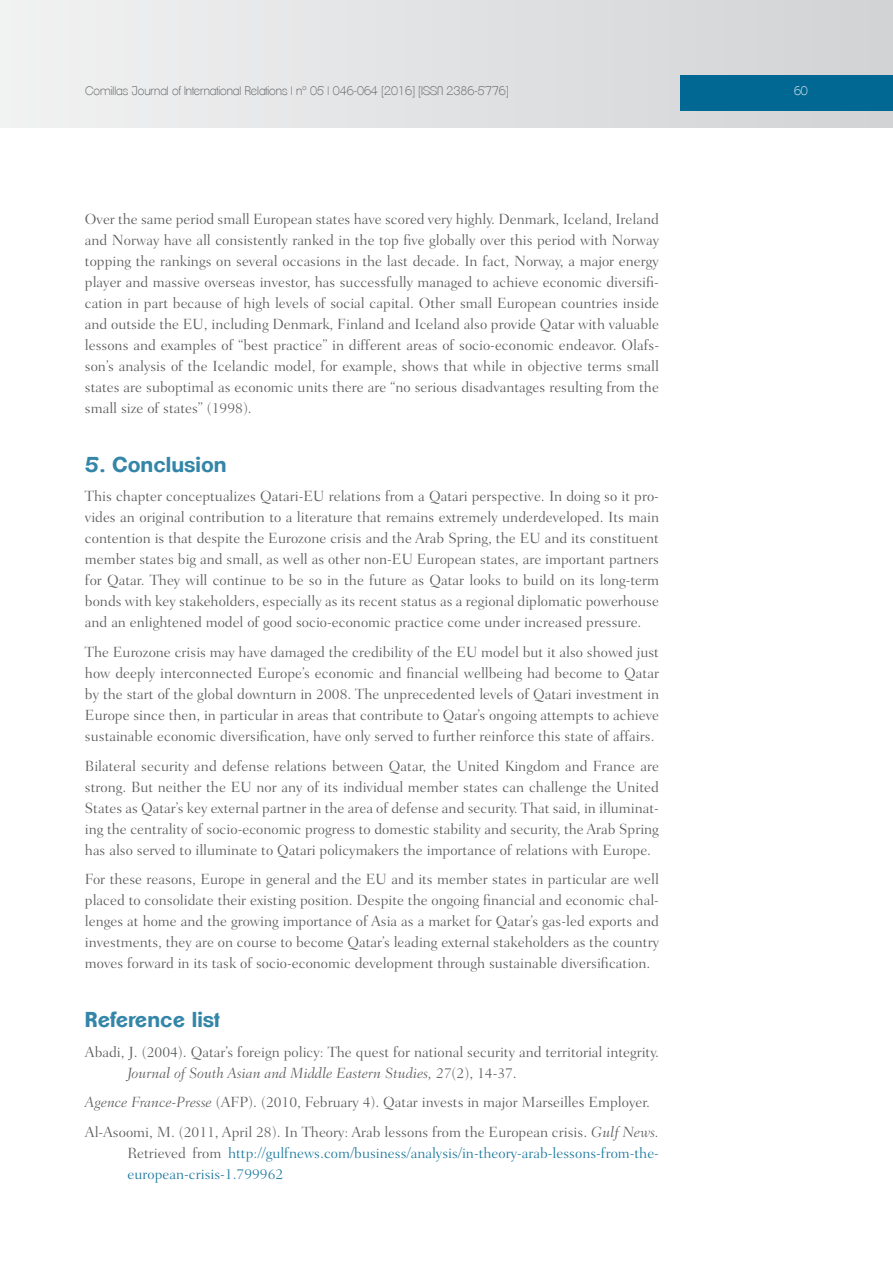
<style>
.page{position:relative;width:893px;height:1263px;background:#fff}
.page>*{position:absolute;margin:0;border:0;box-sizing:border-box;transform-origin:0 0}
.t1{font:700 21px "Clemente P Dam";color:#3386a8}
.t2{font:300 15px/21px "Fairfield LH";color:#58595b;text-align:justify}
.t3{font:300 15px/21px "Fairfield LH";color:#1a779d}
.t4{font:200 12px "Clemente P Dac";color:#58595b}
.t5{font:200 12px "Clemente P Dac";color:#fff}
.s1{font-style:italic}
.s2{color:#58595b}
</style>
<div class="page">
<div style="left:0;top:0;width:893px;height:128px;background:linear-gradient(to right,#f1f2f2,#d1d3d4)"></div>
<div style="left:680px;top:75px;width:213px;height:36px;background:#006892"></div>
<p class="t4" style="left:85px;top:83px;width:425px">Comillas Journal of International Relations | nº 05 | 046-064 [2016] [ISSN 2386-5776]</p>
<p class="t5" style="left:794px;top:83px;width:15px">60</p>
<p class="t2" style="left:85px;top:209px;width:576px">Over the same period small European states have scored very highly. Denmark, Iceland, Ireland and Norway have all consistently ranked in the top five globally over this period with Norway topping the rankings on several occasions in the last decade. In fact, Norway, a major energy player and massive overseas investor, has successfully managed to achieve economic diversifi&shy;cation in part because of high levels of social capital. Other small European countries inside and outside the EU, including Denmark, Finland and Iceland also provide Qatar with valuable lessons and examples of “best practice” in different areas of socio-economic endeavor. Olafs&shy;son’s analysis of the Icelandic model, for example, shows that while in objective terms small states are suboptimal as economic units there are “no serious disadvantages resulting from the small size of states” (1998).</p>
<h1 class="t1" style="left:85px;top:452px;width:143px">5. Conclusion</h1>
<p class="t2" style="left:85px;top:486px;width:576px">This chapter conceptualizes Qatari-EU relations from a Qatari perspective. In doing so it pro&shy;vides an original contribution to a literature that remains extremely underdeveloped. Its main contention is that despite the Eurozone crisis and the Arab Spring, the EU and its constituent member states big and small, as well as other non-EU European states, are important partners for Qatar. They will continue to be so in the future as Qatar looks to build on its long-term bonds with key stakeholders, especially as its recent status as a regional diplomatic powerhouse and an enlightened model of good socio-economic practice come under increased pressure.</p>
<p class="t2" style="left:85px;top:642px;width:576px">The Eurozone crisis may have damaged the credibility of the EU model but it also showed just how deeply interconnected Europe’s economic and financial wellbeing had become to Qatar by the start of the global downturn in 2008. The unprecedented levels of Qatari investment in Europe since then, in particular in areas that contribute to Qatar’s ongoing attempts to achieve sustainable economic diversification, have only served to further reinforce this state of affairs.</p>
<p class="t2" style="left:85px;top:755px;width:575px">Bilateral security and defense relations between Qatar, the United Kingdom and France are strong. But neither the EU nor any of its individual member states can challenge the United States as Qatar’s key external partner in the area of defense and security. That said, in illuminat&shy;ing the centrality of socio-economic progress to domestic stability and security, the Arab Spring has also served to illuminate to Qatari policymakers the importance of relations with Europe.</p>
<p class="t2" style="left:85px;top:869px;width:576px">For these reasons, Europe in general and the EU and its member states in particular are well placed to consolidate their existing position. Despite the ongoing financial and economic chal&shy;lenges at home and the growing importance of Asia as a market for Qatar’s gas-led exports and investments, they are on course to become Qatar’s leading external stakeholders as the country moves forward in its task of socio-economic development through sustainable diversification.</p>
<h1 class="t1" style="left:85px;top:1007px;width:136px">Reference list</h1>
<p class="t2" style="left:127px;top:1041px;width:533px;text-indent:-43px">Abadi, J. (2004). Qatar’s foreign policy: The quest for national security and territorial integrity.<br><span class="s1">Journal of South Asian and Middle Eastern Studies, 27</span>(2), 14-37.</p>
<p class="t2" style="left:85px;top:1087px;width:576px;line-height:29.5px"><span class="s1">Agence France-Presse</span> (AFP). (2010, February 4). Qatar invests in major Marseilles Employer.<br>Al-Asoomi, M. (2011, April 28). In Theory: Arab lessons from the European crisis. <span class="s1">Gulf News.</span></p>
<p class="t3" style="left:127px;top:1142px;width:533px"><span class="s2">Retrieved from</span> http://gulfnews.com/business/analysis/in-theory-arab-lessons-from-the&shy;european-crisis-1.799962</p>
</div>
